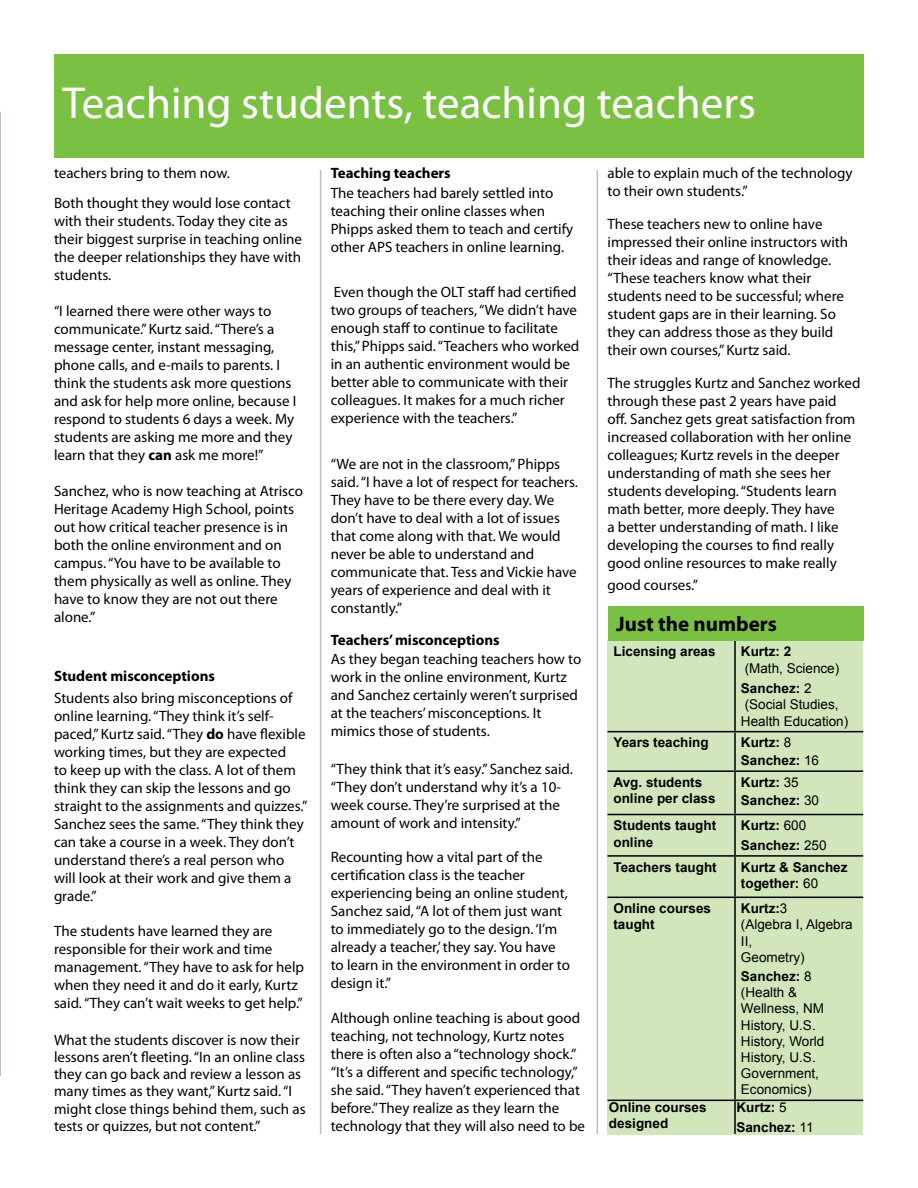
<style>
.page{position:relative;width:918px;height:1188px;background:#fff}
.page>*{position:absolute;margin:0;border:0;box-sizing:border-box;transform-origin:0 0}
.t1{font:45px "Myriad Pro";color:#fff}
.t2{font:700 21px "Myriad Pro";color:#000}
.t3{font:15px/18px "Myriad Pro";color:#000}
.t4{font:700 15px "Myriad Pro";color:#000}
.t5{font:700 13.5px/16.2px "Arial";color:#000}
.t6{font:13.5px/16.2px "Arial";color:#000}
.s1{font-weight:700}
.s2{font-weight:400}
</style>
<div class="page">
<div style="left:54px;top:54px;width:810px;height:104px;background:#7ac143"></div>
<div style="left:608px;top:641px;width:255px;height:494px;background:#d1e7bb"></div>
<hr style="left:734px;top:641px;width:2px;height:90px;background:#000">
<hr style="left:608px;top:731px;width:127px;height:1px;background:#000">
<hr style="left:735px;top:731px;width:128px;height:1px;background:#000">
<hr style="left:734px;top:732px;width:2px;height:38px;background:#000">
<hr style="left:608px;top:770px;width:127px;height:2px;background:#000">
<hr style="left:735px;top:770px;width:128px;height:2px;background:#000">
<hr style="left:734px;top:772px;width:2px;height:42px;background:#000">
<hr style="left:608px;top:814px;width:127px;height:1px;background:#000">
<hr style="left:735px;top:814px;width:128px;height:1px;background:#000">
<hr style="left:734px;top:815px;width:2px;height:40px;background:#000">
<hr style="left:608px;top:855px;width:127px;height:2px;background:#000">
<hr style="left:735px;top:855px;width:128px;height:2px;background:#000">
<hr style="left:734px;top:857px;width:2px;height:40px;background:#000">
<hr style="left:608px;top:897px;width:127px;height:1px;background:#000">
<hr style="left:735px;top:897px;width:128px;height:1px;background:#000">
<hr style="left:734px;top:898px;width:2px;height:202px;background:#000">
<hr style="left:608px;top:1100px;width:127px;height:1px;background:#000">
<hr style="left:735px;top:1100px;width:128px;height:1px;background:#000">
<hr style="left:734px;top:1101px;width:2px;height:33px;background:#000">
<div style="left:608px;top:606px;width:256px;height:35px;background:#7ac143"></div>
<hr style="left:320px;top:170px;width:1px;height:964px;background:#bcbec0">
<hr style="left:0;top:112px;width:1px;height:964px;background:#bcbec0">
<hr style="left:597px;top:170px;width:1px;height:964px;background:#bcbec0">
<h1 class="t1" style="left:63px;top:75px;width:695px">Teaching students, teaching teachers</h1>
<p class="t3" style="left:54px;top:158px;width:238px;line-height:30px">teachers bring to them now.<br>Both thought they would lose contact</p>
<p class="t3" style="left:54px;top:212px;width:250px">with their students. Today they cite as their biggest surprise in teaching online the deeper relationships they have with students.</p>
<p class="t3" style="left:54px;top:302px;width:244px">“I learned there were other ways to communicate.” Kurtz said. “There’s a message center, instant messaging, phone calls, and e-mails to parents. I think the students ask more questions and ask for help more online, because I respond to students 6 days a week. My students are asking me more and they learn that they <span class="s1">can</span> ask me more!”</p>
<p class="t3" style="left:54px;top:482px;width:251px">Sanchez, who is now teaching at Atrisco Heritage Academy High School, points out how critical teacher presence is in both the online environment and on campus. “You have to be available to them physically as well as online. They have to know they are not out there alone.”</p>
<p class="t4" style="left:54px;top:666px;width:162px">Student misconceptions</p>
<p class="t3" style="left:54px;top:689px;width:255px">Students also bring misconceptions of online learning. “They think it’s self&shy;paced,” Kurtz said. “They <span class="s1">do</span> have flexible working times, but they are expected<br>to keep up with the class. A lot of them think they can skip the lessons and go straight to the assignments and quizzes.” Sanchez sees the same. “They think they can take a course in a week. They don’t understand there’s a real person who will look at their work and give them a grade.”</p>
<p class="t3" style="left:54px;top:922px;width:252px">The students have learned they are responsible for their work and time management. “They have to ask for help when they need it and do it early, Kurtz said. “They can’t wait weeks to get help.”</p>
<p class="t3" style="left:54px;top:1031px;width:253px;line-height:17.2px">What the students discover is now their lessons aren’t fleeting. “In an online class they can go back and review a lesson as many times as they want,” Kurtz said. “I might close things behind them, such as tests or quizzes, but not content.”</p>
<p class="t4" style="left:331px;top:164px;width:122px">Teaching teachers</p>
<p class="t3" style="left:331px;top:184px;width:244px">The teachers had barely settled into teaching their online classes when Phipps asked them to teach and certify other APS teachers in online learning.</p>
<p class="t3" style="left:331px;top:283px;width:250px">Even though the OLT staff had certified two groups of teachers, “We didn’t have enough staff to continue to facilitate this,” Phipps said. “Teachers who worked in an authentic environment would be better able to communicate with their colleagues. It makes for a much richer experience with the teachers.”</p>
<p class="t3" style="left:331px;top:455px;width:249px">“We are not in the classroom,” Phipps said. “I have a lot of respect for teachers.<br>They have to be there every day. We don’t have to deal with a lot of issues that come along with that. We would never be able to understand and communicate that. Tess and Vickie have years of experience and deal with it constantly.”</p>
<p class="t4" style="left:331px;top:630px;width:170px">Teachers’ misconceptions</p>
<p class="t3" style="left:331px;top:650px;width:252px">As they began teaching teachers how to work in the online environment, Kurtz and Sanchez certainly weren’t surprised at the teachers’ misconceptions. It mimics those of students.</p>
<p class="t3" style="left:331px;top:760px;width:244px">“They think that it’s easy.” Sanchez said. “They don’t understand why it’s a 10- week course. They’re surprised at the amount of work and intensity.”</p>
<p class="t3" style="left:331px;top:848px;width:241px">Recounting how a vital part of the certification class is the teacher experiencing being an online student, Sanchez said, “A lot of them just want to immediately go to the design. ‘I’m already a teacher,’ they say. You have to learn in the environment in order to design it.”</p>
<p class="t3" style="left:331px;top:1009px;width:256px">Although online teaching is about good teaching, not technology, Kurtz notes there is often also a “technology shock.” “It’s a different and specific technology,” she said. “They haven’t experienced that before.” They realize as they learn the technology that they will also need to be</p>
<p class="t3" style="left:608px;top:164px;width:247px">able to explain much of the technology to their own students.”</p>
<p class="t3" style="left:608px;top:215px;width:242px">These teachers new to online have impressed their online instructors with their ideas and range of knowledge. “These teachers know what their students need to be successful; where student gaps are in their learning. So they can address those as they build their own courses,” Kurtz said.</p>
<p class="t3" style="left:608px;top:374px;width:254px">The struggles Kurtz and Sanchez worked through these past 2 years have paid<br>off. Sanchez gets great satisfaction from increased collaboration with her online colleagues; Kurtz revels in the deeper understanding of math she sees her students developing. “Students learn math better, more deeply. They have<br>a better understanding of math. I like developing the courses to find really good online resources to make really</p>
<p class="t3" style="left:608px;top:576px;width:92px">good courses.”</p>
<h2 class="t2" style="left:616px;top:610px;width:162px">Just the numbers</h2>
<p class="t5" style="left:614px;top:644px;width:104px">Licensing areas</p>
<p class="t5" style="left:741px;top:644px;width:52px">Kurtz: 2</p>
<p class="t6" style="left:741px;top:658px;width:100px;line-height:20.7px">(Math, Science)<br><span class="s1">Sanchez:</span> 2</p>
<p class="t6" style="left:741px;top:697px;width:109px">(Social Studies,<br>Health Education)</p>
<p class="t5" style="left:614px;top:735px;width:97px">Years teaching</p>
<p class="t5" style="left:741px;top:734px;width:80px;line-height:17.7px">Kurtz: <span class="s2">8<br></span>Sanchez: <span class="s2">16</span></p>
<p class="t5" style="left:614px;top:775px;width:104px">Avg. students online per class</p>
<p class="t5" style="left:741px;top:774px;width:80px;line-height:17.7px">Kurtz: <span class="s2">35<br></span>Sanchez: <span class="s2">30</span></p>
<p class="t5" style="left:614px;top:818px;width:104px">Students taught online</p>
<p class="t5" style="left:741px;top:816px;width:87px;line-height:19.2px">Kurtz: <span class="s2">600<br></span>Sanchez: <span class="s2">250</span></p>
<p class="t5" style="left:614px;top:859px;width:105px">Teachers taught</p>
<p class="t5" style="left:741px;top:859px;width:108px">Kurtz &amp; Sanchez together: <span class="s2">60</span></p>
<p class="t5" style="left:614px;top:901px;width:99px">Online courses taught</p>
<p class="t6" style="left:741px;top:900px;width:113px"><span class="s1">Kurtz:</span>3<br>(Algebra I, Algebra<br>II,<br>Geometry)</p>
<p class="t6" style="left:741px;top:968px;width:85px"><span class="s1">Sanchez:</span> 8 (Health &amp;<br>Wellness, NM<br>History, U.S.<br>History, World<br>History, U.S.<br>Government,<br>Economics)</p>
<p class="t5" style="left:609px;top:1099px;width:99px">Online courses designed</p>
<p class="t5" style="left:736px;top:1097px;width:79px;line-height:20.7px">Kurtz: <span class="s2">5<br></span>Sanchez: <span class="s2">11</span></p>
</div>
